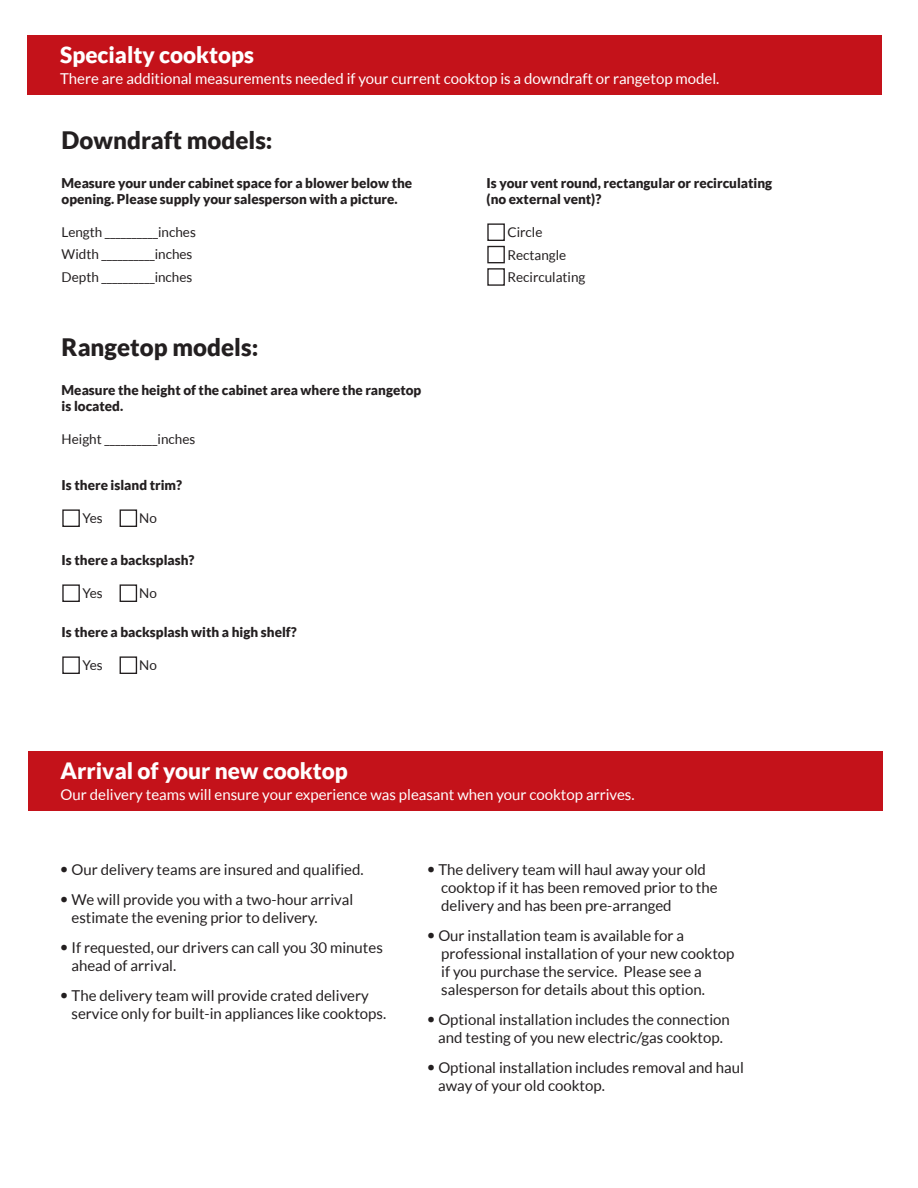
<style>
.page{position:relative;width:918px;height:1188px;background:#fff}
.page>*{position:absolute;margin:0;border:0;box-sizing:border-box;transform-origin:0 0}
.t1{font:900 24.15px "Lato";color:#231f20}
.t2{font:900 22.5px "Lato";color:#fff}
.t3{font:15px/18px "Lato";color:#231f20}
.t4{font:15px "Lato";color:#fff}
.t5{font:900 13.5px/16.2px "Lato";color:#231f20}
.t6{font:13.5px/22.5px "Lato";color:#231f20}
</style>
<div class="page">
<div style="left:27px;top:35px;width:855px;height:60px;background:#c4121a"></div>
<div style="left:28px;top:752px;width:855px;height:59px;background:#c4121a"></div>
<div style="left:487px;top:223px;width:18px;height:18px;background:#fff;border:1px solid #231f20"></div>
<div style="left:487px;top:246px;width:18px;height:17px;background:#fff;border:1px solid #231f20"></div>
<div style="left:487px;top:268px;width:18px;height:18px;background:#fff;border:1px solid #231f20"></div>
<div style="left:62px;top:509px;width:18px;height:18px;background:#fff;border:1px solid #231f20"></div>
<div style="left:120px;top:509px;width:17px;height:18px;background:#fff;border:1px solid #231f20"></div>
<div style="left:62px;top:584px;width:18px;height:18px;background:#fff;border:1px solid #231f20"></div>
<div style="left:120px;top:584px;width:17px;height:18px;background:#fff;border:1px solid #231f20"></div>
<div style="left:62px;top:656px;width:18px;height:18px;background:#fff;border:1px solid #231f20"></div>
<div style="left:120px;top:656px;width:17px;height:18px;background:#fff;border:1px solid #231f20"></div>
<h2 class="t2" style="left:60px;top:42px;width:196px">Specialty cooktops</h2>
<p class="t4" style="left:60px;top:70px;width:661px">There are additional measurements needed if your current cooktop is a downdraft or rangetop model.</p>
<h1 class="t1" style="left:62px;top:126px;width:212px">Downdraft models:</h1>
<p class="t5" style="left:62px;top:174px;width:352px">Measure your under cabinet space for a blower below the opening. Please supply your salesperson with a picture.</p>
<p class="t6" style="left:62px;top:221px;width:136px">Length __________inches<br>Width __________inches<br>Depth __________inches</p>
<h1 class="t1" style="left:62px;top:333px;width:198px">Rangetop models:</h1>
<p class="t5" style="left:62px;top:381px;width:361px">Measure the height of the cabinet area where the rangetop is located.</p>
<p class="t6" style="left:62px;top:428px;width:135px">Height __________inches</p>
<p class="t5" style="left:62px;top:477px;width:122px">Is there island trim?</p>
<p class="t6" style="left:82px;top:507px;width:22px">Yes</p>
<p class="t6" style="left:139px;top:507px;width:19px">No</p>
<p class="t5" style="left:62px;top:552px;width:134px">Is there a backsplash?</p>
<p class="t6" style="left:82px;top:582px;width:22px">Yes</p>
<p class="t6" style="left:139px;top:582px;width:19px">No</p>
<p class="t5" style="left:62px;top:624px;width:237px">Is there a backsplash with a high shelf?</p>
<p class="t6" style="left:82px;top:654px;width:22px">Yes</p>
<p class="t6" style="left:139px;top:654px;width:19px">No</p>
<p class="t5" style="left:487px;top:175px;width:287px">Is your vent round, rectangular or recirculating (no external vent)?</p>
<p class="t6" style="left:507px;top:221px;width:79px">Circle<br>Rectangle<br>Recirculating</p>
<h2 class="t2" style="left:61px;top:758px;width:289px">Arrival of your new cooktop</h2>
<p class="t4" style="left:61px;top:787px;width:576px">Our delivery teams will ensure your experience was pleasant when your cooktop arrives.</p>
<p class="t3" style="left:60px;top:861px;width:305px">• Our delivery teams are insured and qualified.</p>
<p class="t3" style="left:71px;top:891px;width:283px;text-indent:-12px">• We will provide you with a two-hour arrival estimate the evening prior to delivery.</p>
<p class="t3" style="left:71px;top:939px;width:313px;text-indent:-12px">• If requested, our drivers can call you 30 minutes ahead of arrival.</p>
<p class="t3" style="left:71px;top:987px;width:316px;text-indent:-12px">• The delivery team will provide crated delivery service only for built-in appliances like cooktops.</p>
<p class="t3" style="left:441px;top:861px;width:278px;text-indent:-14px">• The delivery team will haul away your old cooktop if it has been removed prior to the delivery and has been pre-arranged</p>
<p class="t3" style="left:441px;top:927px;width:295px;text-indent:-14px">• Our installation team is available for a professional installation of your new cooktop if you purchase the service. Please see a salesperson for details about this option.</p>
<p class="t3" style="left:427px;top:1011px;width:305px;text-align:center">• Optional installation includes the connection and testing of you new electric/gas cooktop.</p>
<p class="t3" style="left:438px;top:1059px;width:307px;text-indent:-12px">• Optional installation includes removal and haul away of your old cooktop.</p>
</div>
